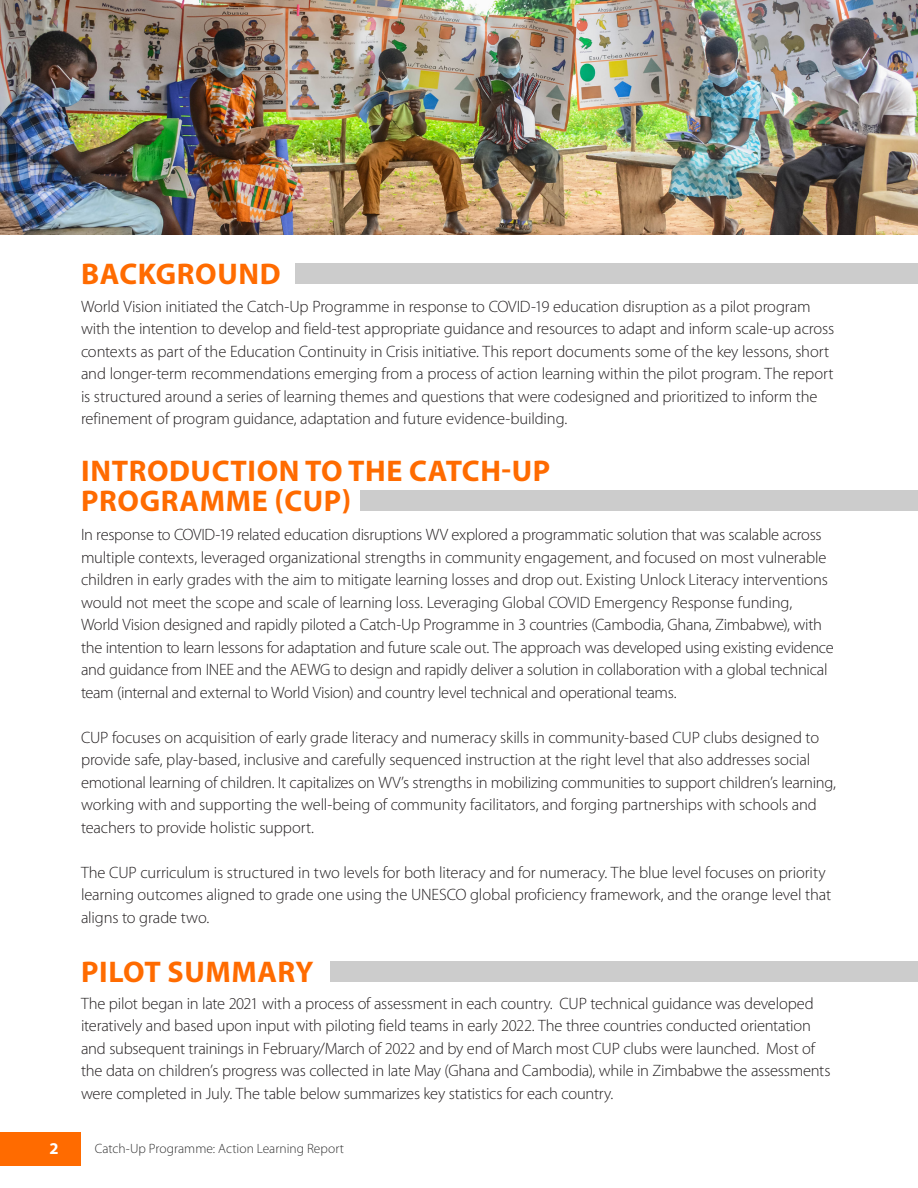
<style>
.page{position:relative;width:918px;height:1188px;background:#fff}
.page>*{position:absolute;margin:0;border:0;box-sizing:border-box;transform-origin:0 0}
.t1{font:700 30px/30px "Myriad Pro";letter-spacing:.02em;color:#ff6b00}
.t2{font:300 16.5px/22.5px "Myriad Pro";letter-spacing:-.01em;color:#231f20}
.t3{font:700 16.5px "Myriad Pro";color:#fff}
.t4{font:300 13.5px "Myriad Pro";color:#333}
</style>
<div class="page">
<div style="left:0;top:1132px;width:81px;height:33px;background:#ff6b00"></div>
<hr style="left:917px;top:1132px;width:1px;height:33px;background:#ff6b00">
<div style="left:296px;top:263px;width:622px;height:21px;background:#ccc"></div>
<div style="left:330px;top:961px;width:588px;height:21px;background:#ccc"></div>
<div style="left:361px;top:490px;width:557px;height:21px;background:#ccc"></div>
<img style="left:0;top:0;width:918px;height:234px">
<p class="t1" style="left:81px;top:258px;width:201px">BACKGROUND</p>
<p class="t2" style="left:81px;top:295px;width:755px">World Vision initiated the Catch-Up Programme in response to COVID-19 education disruption as a pilot program with the intention to develop and field-test appropriate guidance and resources to adapt and inform scale-up across contexts as part of the Education Continuity in Crisis initiative. This report documents some of the key lessons, short and longer-term recommendations emerging from a process of action learning within the pilot program. The report is structured around a series of learning themes and questions that were codesigned and prioritized to inform the refinement of program guidance, adaptation and future evidence-building.</p>
<p class="t1" style="left:81px;top:455px;width:471px">INTRODUCTION TO THE CATCH-UP<br>PROGRAMME (CUP)</p>
<p class="t2" style="left:81px;top:523px;width:748px">In response to COVID-19 related education disruptions WV explored a programmatic solution that was scalable across multiple contexts, leveraged organizational strengths in community engagement, and focused on most vulnerable children in early grades with the aim to mitigate learning losses and drop out. Existing Unlock Literacy interventions would not meet the scope and scale of learning loss. Leveraging Global COVID Emergency Response funding,</p>
<p class="t2" style="left:81px;top:613px;width:754px">World Vision designed and rapidly piloted a Catch-Up Programme in 3 countries (Cambodia, Ghana, Zimbabwe), with the intention to learn lessons for adaptation and future scale out. The approach was developed using existing evidence and guidance from INEE and the AEWG to design and rapidly deliver a solution in collaboration with a global technical team (internal and external to World Vision) and country level technical and operational teams.</p>
<p class="t2" style="left:81px;top:726px;width:757px">CUP focuses on acquisition of early grade literacy and numeracy skills in community-based CUP clubs designed to provide safe, play-based, inclusive and carefully sequenced instruction at the right level that also addresses social emotional learning of children. It capitalizes on WV’s strengths in mobilizing communities to support children’s learning, working with and supporting the well-being of community facilitators, and forging partnerships with schools and teachers to provide holistic support.</p>
<p class="t2" style="left:81px;top:861px;width:752px">The CUP curriculum is structured in two levels for both literacy and for numeracy. The blue level focuses on priority learning outcomes aligned to grade one using the UNESCO global proficiency framework, and the orange level that aligns to grade two.</p>
<p class="t1" style="left:81px;top:956px;width:234px">PILOT SUMMARY</p>
<p class="t2" style="left:81px;top:992px;width:751px">The pilot began in late 2021 with a process of assessment in each country. CUP technical guidance was developed iteratively and based upon input with piloting field teams in early 2022. The three countries conducted orientation and subsequent trainings in February/March of 2022 and by end of March most CUP clubs were launched. Most of the data on children’s progress was collected in late May (Ghana and Cambodia), while in Zimbabwe the assessments were completed in July. The table below summarizes key statistics for each country.</p>
<p class="t3" style="left:49px;top:1138px;width:11px">2</p>
<p class="t4" style="left:95px;top:1141px;width:251px">Catch-Up Programme: Action Learning Report</p>
</div>
